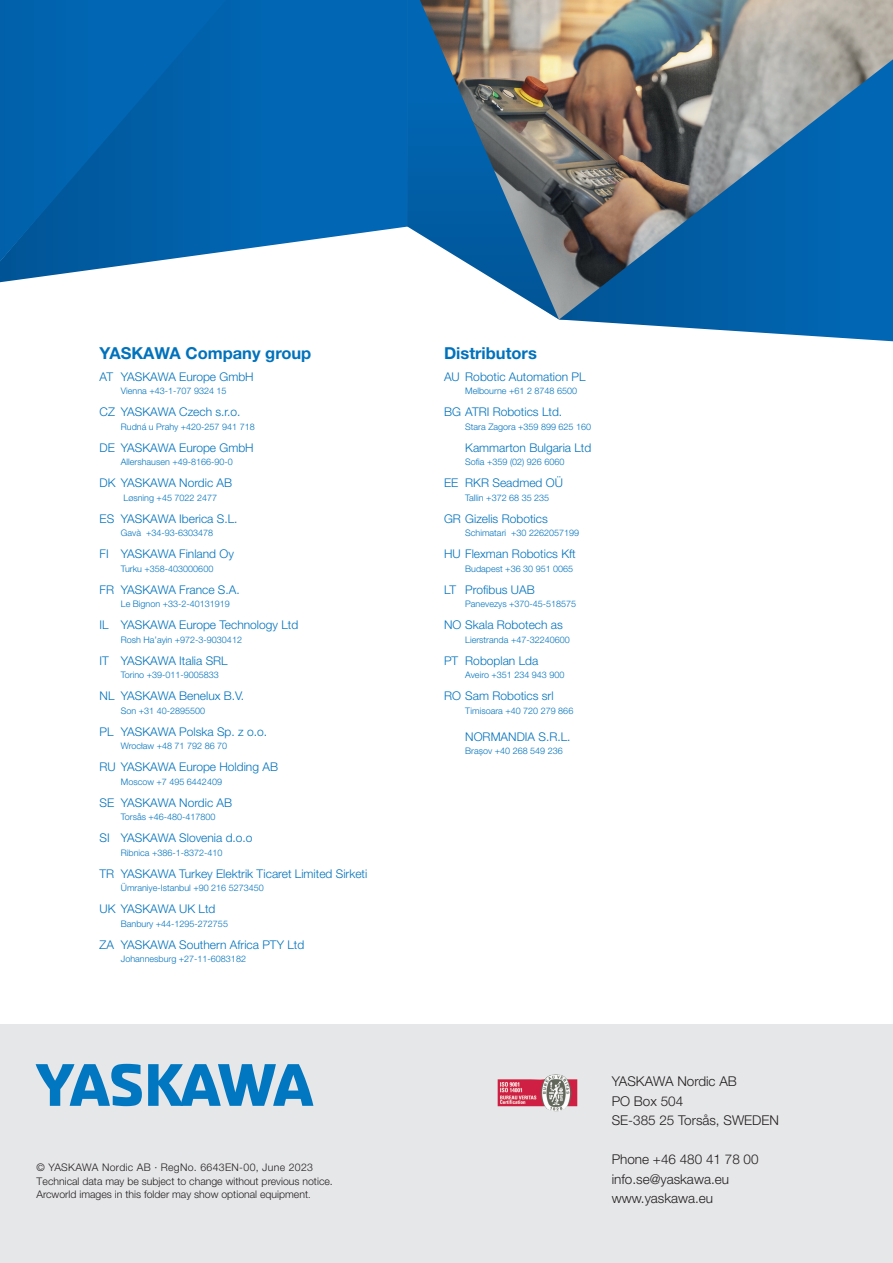
<style>
.page{position:relative;width:893px;height:1263px;background:#fff}
.page>*{position:absolute;margin:0;border:0;box-sizing:border-box;transform-origin:0 0}
.t1{font:700 16.5px "Helvetica Neue LT Pro";color:#0072bc}
.t2{font:300 13.5px/19.5px "Helvetica Neue LT Pro";color:#231f20}
.t3{font:300 12px "Helvetica Neue LT Pro";color:#0072bc}
.t4{font:300 10.5px/13.5px "Helvetica Neue LT Pro";color:#231f20}
.t5{font:300 9px "Helvetica Neue LT Pro";color:#0072bc}
.s1{font-size:9px}
</style>
<div class="page">
<img style="left:559px;top:0;width:334px;height:59px">
<svg style="left:0;top:0;width:407px;height:282px"></svg>
<svg style="left:0;top:0;width:226px;height:262px;background:#0262ab"></svg>
<svg style="left:559px;top:59px;width:334px;height:282px;background:#477394"></svg>
<img style="left:407px;top:0;width:152px;height:319px">
<div style="left:0;top:1025px;width:893px;height:238px;background:#e6e7e9"></div>
<svg style="left:36px;top:1064px;width:106px;height:42px"></svg>
<svg style="left:148px;top:1064px;width:165px;height:42px"></svg>
<img style="left:498px;top:1074px;width:79px;height:37px">
<h1 class="t1" style="left:100px;top:342px;width:213px">YASKAWA Company group</h1>
<h3 class="t3" style="left:100px;top:369px;width:156px">AT YASKAWA Europe GmbH</h3>
<p class="t5" style="left:121px;top:385px;width:107px">Vienna +43-1-707 9324 15</p>
<h3 class="t3" style="left:100px;top:404px;width:143px">CZ YASKAWA Czech s.r.o.</h3>
<p class="t5" style="left:121px;top:421px;width:135px">Rudná u Prahy +420-257 941 718</p>
<h3 class="t3" style="left:100px;top:440px;width:156px">DE YASKAWA Europe GmbH</h3>
<p class="t5" style="left:121px;top:456px;width:113px">Allershausen +49-8166-90-0</p>
<h3 class="t3" style="left:100px;top:475px;width:134px">DK YASKAWA Nordic AB</h3>
<p class="t5" style="left:124px;top:492px;width:95px">Løsning +45 7022 2477</p>
<h3 class="t3" style="left:100px;top:511px;width:139px">ES YASKAWA Iberica S.L.</h3>
<p class="t5" style="left:121px;top:527px;width:94px">Gavà +34-93-6303478</p>
<h3 class="t3" style="left:100px;top:546px;width:136px">FI YASKAWA Finland Oy</h3>
<p class="t5" style="left:121px;top:563px;width:94px">Turku +358-403000600</p>
<h3 class="t3" style="left:100px;top:582px;width:142px">FR YASKAWA France S.A.</h3>
<p class="t5" style="left:121px;top:598px;width:110px">Le Bignon +33-2-40131919</p>
<h3 class="t3" style="left:100px;top:617px;width:200px">IL YASKAWA Europe Technology Ltd</h3>
<p class="t5" style="left:121px;top:634px;width:123px">Rosh Ha’ayin +972-3-9030412</p>
<h3 class="t3" style="left:100px;top:653px;width:130px">IT YASKAWA Italia SRL</h3>
<p class="t5" style="left:121px;top:669px;width:99px">Torino +39-011-9005833</p>
<h3 class="t3" style="left:100px;top:688px;width:146px">NL YASKAWA Benelux B.V.</h3>
<p class="t5" style="left:121px;top:705px;width:86px">Son +31 40-2895500</p>
<h3 class="t3" style="left:100px;top:724px;width:169px">PL YASKAWA Polska Sp. z o.o.</h3>
<p class="t5" style="left:121px;top:740px;width:108px">Wrocław +48 71 792 86 70</p>
<h3 class="t3" style="left:100px;top:759px;width:180px">RU YASKAWA Europe Holding AB</h3>
<p class="t5" style="left:121px;top:776px;width:103px">Moscow +7 495 6442409</p>
<h3 class="t3" style="left:100px;top:795px;width:134px">SE YASKAWA Nordic AB</h3>
<p class="t5" style="left:121px;top:811px;width:96px">Torsås +46-480-417800</p>
<h3 class="t3" style="left:100px;top:830px;width:155px">SI YASKAWA Slovenia d.o.o</h3>
<p class="t5" style="left:121px;top:847px;width:103px">Ribnica +386-1-8372-410</p>
<h3 class="t3" style="left:100px;top:866px;width:269px">TR YASKAWA Turkey Elektrik Ticaret Limited Sirketi</h3>
<p class="t5" style="left:121px;top:882px;width:144px">Ümraniye-Istanbul +90 216 5273450</p>
<h3 class="t3" style="left:100px;top:901px;width:117px">UK YASKAWA UK Ltd</h3>
<p class="t5" style="left:121px;top:918px;width:109px">Banbury +44-1295-272755</p>
<h3 class="t3" style="left:100px;top:937px;width:206px">ZA YASKAWA Southern Africa PTY Ltd</h3>
<p class="t5" style="left:121px;top:953px;width:127px">Johannesburg +27-11-6083182</p>
<p class="t4" style="left:36px;top:1160px;width:298px">© YASKAWA Nordic AB · RegNo. 6643EN-00, June 2023<br>Technical data may be subject to change without previous notice.<br>Arcworld images in this folder may show optional equipment<span class="s1">.</span></p>
<h1 class="t1" style="left:444px;top:342px;width:94px">Distributors</h1>
<h3 class="t3" style="left:444px;top:369px;width:143px">AU Robotic Automation PL</h3>
<p class="t5" style="left:465px;top:385px;width:113px">Melbourne +61 2 8748 6500</p>
<h3 class="t3" style="left:444px;top:404px;width:120px">BG ATRI Robotics Ltd.</h3>
<p class="t5" style="left:465px;top:421px;width:127px">Stara Zagora +359 899 625 160</p>
<h3 class="t3" style="left:465px;top:440px;width:128px">Kammarton Bulgaria Ltd</h3>
<p class="t5" style="left:465px;top:456px;width:101px">Sofia +359 (02) 926 6060</p>
<h3 class="t3" style="left:444px;top:475px;width:120px">EE RKR Seadmed OÜ</h3>
<p class="t5" style="left:465px;top:492px;width:85px">Tallin +372 68 35 235</p>
<h3 class="t3" style="left:444px;top:511px;width:105px">GR Gizelis Robotics</h3>
<p class="t5" style="left:465px;top:527px;width:115px">Schimatari +30 2262057199</p>
<h3 class="t3" style="left:444px;top:546px;width:133px">HU Flexman Robotics Kft</h3>
<p class="t5" style="left:465px;top:563px;width:109px">Budapest +36 30 951 0065</p>
<h3 class="t3" style="left:444px;top:582px;width:92px">LT Profibus UAB</h3>
<p class="t5" style="left:465px;top:598px;width:112px">Panevezys +370-45-518575</p>
<h3 class="t3" style="left:444px;top:617px;width:120px">NO Skala Robotech as</h3>
<p class="t5" style="left:465px;top:634px;width:106px">Lierstranda +47-32240600</p>
<h3 class="t3" style="left:444px;top:653px;width:96px">PT Roboplan Lda</h3>
<p class="t5" style="left:465px;top:669px;width:101px">Aveiro +351 234 943 900</p>
<h3 class="t3" style="left:444px;top:688px;width:111px">RO Sam Robotics srl</h3>
<p class="t5" style="left:465px;top:705px;width:110px">Timisoara +40 720 279 866</p>
<h3 class="t3" style="left:465px;top:729px;width:107px">NORMANDIA S.R.L.</h3>
<p class="t5" style="left:465px;top:745px;width:99px">Brașov +40 268 549 236</p>
<h2 class="t2" style="left:612px;top:1071px;width:169px">YASKAWA Nordic AB<br>PO Box 504<br>SE-385 25 Torsås, SWEDEN</h2>
<h2 class="t2" style="left:612px;top:1149px;width:148px">Phone +46 480 41 78 00 info.se@yaskawa.eu www.yaskawa.eu</h2>
</div>
